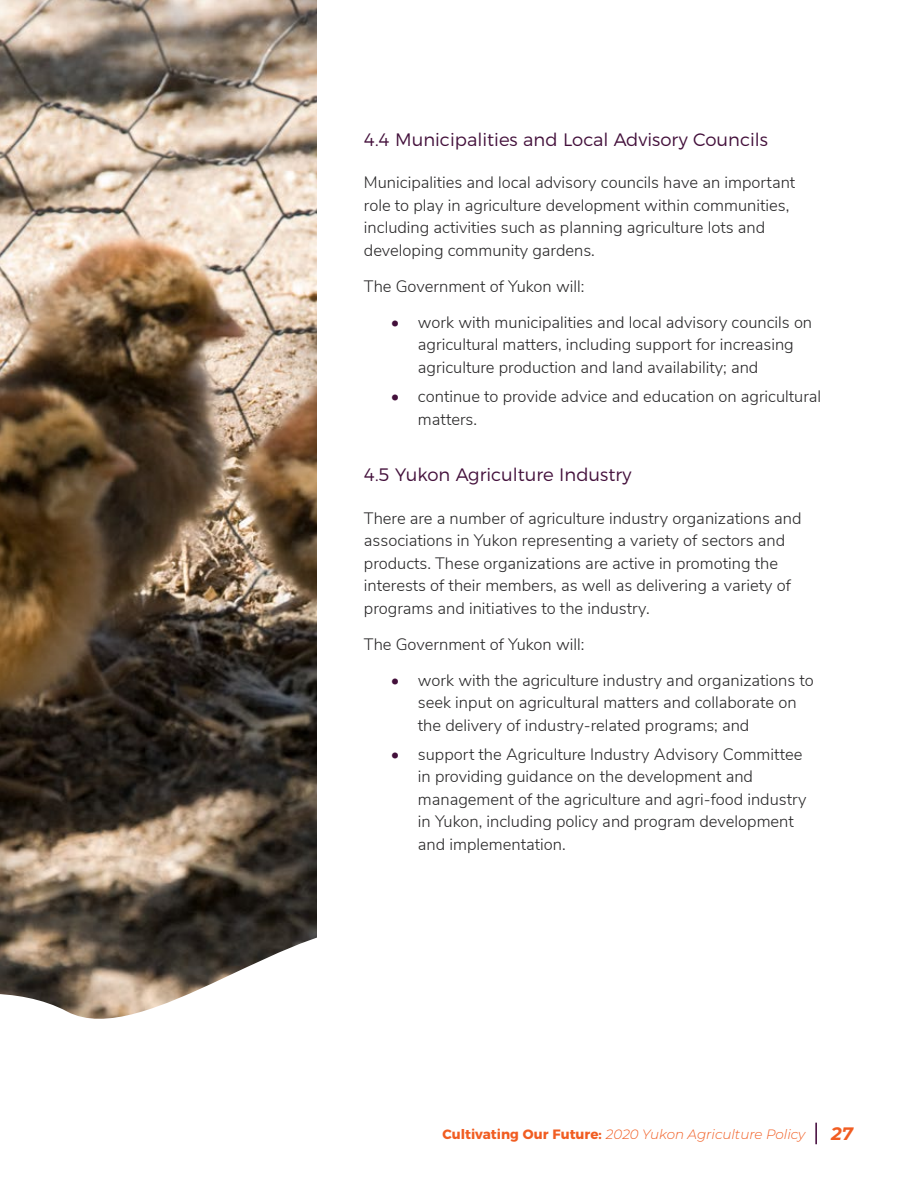
<style>
.page{position:relative;width:918px;height:1188px;background:#fff}
.page>*{position:absolute;margin:0;border:0;box-sizing:border-box;transform-origin:0 0}
.t1{font:300 18px "Montserrat";color:#43103b}
.t2{font:italic 700 18px "Montserrat";color:#f15d22}
.t3{font:300 16.5px/22.5px "Nunito Sans";color:#292829}
.t4{font:italic 300 13.5px "Montserrat";color:#f15d22}
.s1{color:#43103b}
.s2{font-weight:700;font-style:normal}
</style>
<div class="page">
<hr style="left:815px;top:1123px;width:2px;height:21px;background:#3d0235">
<img style="left:0;top:0;width:316px;height:936px">
<svg style="left:0;top:936px;width:317px;height:83px"></svg>
<p class="t1" style="left:364px;top:125px;width:406px">4.4 Municipalities and Local Advisory Councils</p>
<p class="t3" style="left:364px;top:170px;width:433px">Municipalities and local advisory councils have an important role to play in agriculture development within communities, including activities such as planning agriculture lots and developing community gardens.</p>
<p class="t3" style="left:364px;top:274px;width:222px">The Government of Yukon will:</p>
<p class="t3" style="left:418px;top:310px;width:396px;text-indent:-27px"><span class="s1">•</span> work with municipalities and local advisory councils on agricultural matters, including support for increasing agriculture production and land availability; and</p>
<p class="t3" style="left:418px;top:384px;width:405px;text-indent:-27px"><span class="s1">•</span> continue to provide advice and education on agricultural matters.</p>
<p class="t1" style="left:364px;top:460px;width:269px">4.5 Yukon Agriculture Industry</p>
<p class="t3" style="left:364px;top:506px;width:439px">There are a number of agriculture industry organizations and associations in Yukon representing a variety of sectors and products. These organizations are active in promoting the interests of their members, as well as delivering a variety of programs and initiatives to the industry.</p>
<p class="t3" style="left:364px;top:632px;width:222px">The Government of Yukon will:</p>
<p class="t3" style="left:418px;top:668px;width:398px;text-indent:-27px"><span class="s1">•</span> work with the agriculture industry and organizations to seek input on agricultural matters and collaborate on the delivery of industry-related programs; and</p>
<p class="t3" style="left:418px;top:742px;width:390px;text-indent:-27px"><span class="s1">•</span> support the Agriculture Industry Advisory Committee in providing guidance on the development and management of the agriculture and agri-food industry in Yukon, including policy and program development and implementation.</p>
<p class="t4" style="left:442px;top:1125px;width:365px"><span class="s2">Cultivating Our Future:</span> 2020 Yukon Agriculture Policy</p>
<p class="t2" style="left:831px;top:1121px;width:23px">27</p>
</div>
